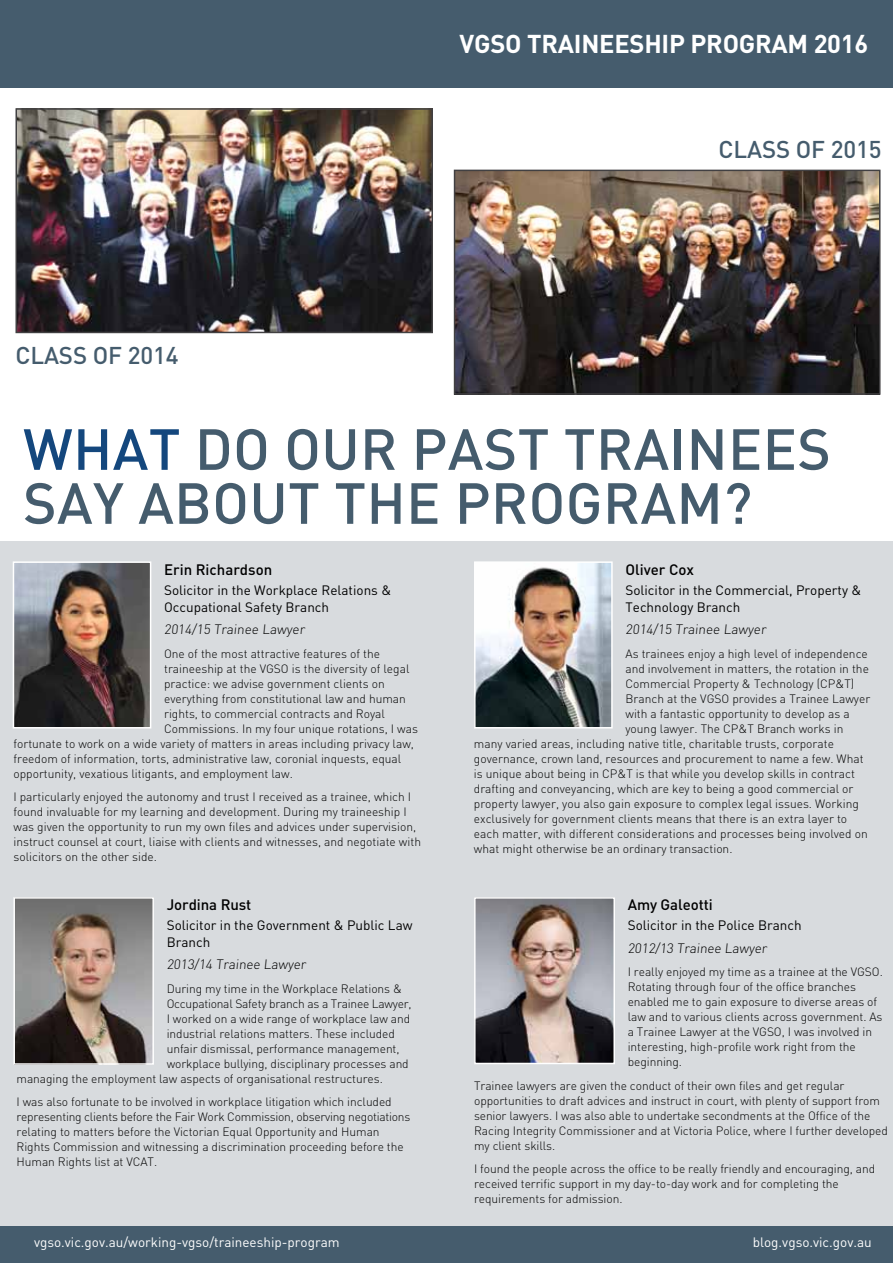
<style>
.page{position:relative;width:893px;height:1263px;background:#fff}
.page>*{position:absolute;margin:0;border:0;box-sizing:border-box;transform-origin:0 0}
.t1{font:500 57px/54px "DIN";letter-spacing:.005em;color:#455c6d}
.t2{font:700 25.5px "DIN";letter-spacing:-.01em;color:#fff}
.t3{font:500 24px "DIN";letter-spacing:-.005em;color:#455c6d}
.t4{font:500 15px "DIN";color:#000}
.t5{font:13.5px/16.5px "DIN";color:#000}
.t6{font:300 13.5px "DIN";color:#000}
.t7{font:13.5px "DIN";color:#fff}
.t8{font:300 12px/15px "DIN";color:#000}
.t9{font:300 12px "DIN";letter-spacing:-.02em;color:#000}
.s1{color:#14477d}
</style>
<div class="page">
<div style="left:1px;top:541px;width:892px;height:685px;background:#d8dbde"></div>
<img style="left:16px;top:900px;width:135px;height:162px">
<div style="left:13px;top:897px;width:141px;height:168px;border:2px solid #fff"></div>
<img style="left:477px;top:900px;width:135px;height:161px">
<div style="left:474px;top:897px;width:141px;height:167px;border:2px solid #fff"></div>
<img style="left:18px;top:111px;width:412px;height:219px">
<div style="left:15px;top:108px;width:418px;height:225px;border:2px solid #414042"></div>
<img style="left:457px;top:173px;width:420px;height:219px">
<div style="left:454px;top:170px;width:426px;height:225px;border:2px solid #414042"></div>
<img style="left:16px;top:564px;width:132px;height:161px">
<div style="left:13px;top:561px;width:138px;height:167px;border:2px solid #fff"></div>
<img style="left:477px;top:564px;width:133px;height:161px">
<div style="left:474px;top:561px;width:139px;height:167px;border:2px solid #fff"></div>
<div style="left:0;top:0;width:893px;height:87px;background:#455c6d"></div>
<div style="left:0;top:1226px;width:893px;height:37px;background:#455c6d"></div>
<h2 class="t2" style="left:460px;top:27px;width:410px">VGSO TRAINEESHIP PROGRAM 2016</h2>
<h3 class="t3" style="left:16px;top:340px;width:164px">CLASS OF 2014</h3>
<h3 class="t3" style="left:719px;top:134px;width:164px">CLASS OF 2015</h3>
<h1 class="t1" style="left:23px;top:420px;width:809px"><span class="s1">WHAT</span> DO OUR PAST TRAI NEES<br>SAY ABOUT</h1>
<h1 class="t1" style="left:334px;top:474px;width:419px">THE PROGRAM ?</h1>
<p class="t4" style="left:164px;top:559px;width:110px">ERIN RICHARDSON</p>
<p class="t5" style="left:164px;top:582px;width:229px">Solicitor in the Workplace Relations &amp;<br>Occupational Safety Branch</p>
<p class="t6" style="left:164px;top:621px;width:144px">2014/15 Trainee Lawyer</p>
<p class="t8" style="left:164px;top:646px;width:218px">One of the most attractive features of the</p>
<p class="t8" style="left:164px;top:661px;width:247px">traineeship at the VGSO is the diversity of legal</p>
<p class="t8" style="left:164px;top:676px;width:222px">practice: we advise government clients on</p>
<p class="t8" style="left:164px;top:691px;width:243px">everything from constitutional law and human</p>
<p class="t8" style="left:164px;top:706px;width:222px">rights, to commercial contracts and Royal</p>
<p class="t8" style="left:164px;top:721px;width:255px">Commissions. In my four unique rotations, I was</p>
<p class="t8" style="left:13px;top:736px;width:402px">fortunate to work on a wide variety of matters in areas including privacy law,</p>
<p class="t8" style="left:13px;top:751px;width:389px">freedom of information, torts, administrative law, coronial inquests, equal</p>
<p class="t8" style="left:13px;top:766px;width:281px">opportunity, vexatious litigants, and employment law.</p>
<p class="t8" style="left:13px;top:789px;width:409px">I particularly enjoyed the autonomy and trust I received as a trainee, which I found invaluable for my learning and development. During my traineeship I was given the opportunity to run my own files and advices under supervision, instruct counsel at court, liaise with clients and witnesses, and negotiate with solicitors on the other side.</p>
<p class="t4" style="left:167px;top:894px;width:86px">JORDINA RUST</p>
<p class="t5" style="left:167px;top:917px;width:247px">Solicitor in the Government &amp; Public Law<br>Branch</p>
<p class="t6" style="left:167px;top:956px;width:143px">2013/14 Trainee Lawyer</p>
<p class="t8" style="left:167px;top:980px;width:237px">During my time in the Workplace Relations &amp;</p>
<p class="t9" style="left:167px;top:996px;width:246px">Occupational Safety branch as a Trainee Lawyer,</p>
<p class="t8" style="left:167px;top:1010px;width:245px">I worked on a wide range of workplace law and</p>
<p class="t8" style="left:167px;top:1025px;width:230px">industrial relations matters. These included</p>
<p class="t8" style="left:167px;top:1040px;width:234px">unfair dismissal, performance management,</p>
<p class="t8" style="left:167px;top:1055px;width:244px">workplace bullying, disciplinary processes and</p>
<p class="t8" style="left:17px;top:1070px;width:368px">managing the employment law aspects of organisational restructures.</p>
<p class="t8" style="left:17px;top:1094px;width:395px">I was also fortunate to be involved in workplace litigation which included representing clients before the Fair Work Commission, observing negotiations relating to matters before the Victorian Equal Opportunity and Human Rights Commission and witnessing a discrimination proceeding before the Human Rights list at VCAT.</p>
<p class="t4" style="left:625px;top:559px;width:70px">OLIVER COX</p>
<p class="t5" style="left:625px;top:582px;width:237px">Solicitor in the Commercial, Property &amp;<br>Technology Branch</p>
<p class="t6" style="left:625px;top:621px;width:144px">2014/15 Trainee Lawyer</p>
<p class="t8" style="left:625px;top:646px;width:244px">As trainees enjoy a high level of independence</p>
<p class="t8" style="left:625px;top:661px;width:245px">and involvement in matters, the rotation in the</p>
<p class="t8" style="left:625px;top:676px;width:230px">Commercial Property &amp; Technology (CP&amp;T)</p>
<p class="t8" style="left:625px;top:691px;width:246px">Branch at the VGSO provides a Trainee Lawyer</p>
<p class="t8" style="left:625px;top:706px;width:226px">with a fantastic opportunity to develop as a</p>
<p class="t8" style="left:625px;top:721px;width:219px">young lawyer. The CP&amp;T Branch works in</p>
<p class="t8" style="left:474px;top:736px;width:361px">many varied areas, including native title, charitable trusts, corporate</p>
<p class="t8" style="left:474px;top:751px;width:391px">governance, crown land, resources and procurement to name a few. What</p>
<p class="t8" style="left:474px;top:766px;width:383px">is unique about being in CP&amp;T is that while you develop skills in contract</p>
<p class="t8" style="left:474px;top:781px;width:381px">drafting and conveyancing, which are key to being a good commercial or</p>
<p class="t8" style="left:474px;top:796px;width:386px">property lawyer, you also gain exposure to complex legal issues. Working</p>
<p class="t8" style="left:474px;top:811px;width:375px">exclusively for government clients means that there is an extra layer to</p>
<p class="t8" style="left:474px;top:826px;width:395px">each matter, with different considerations and processes being involved on</p>
<p class="t8" style="left:474px;top:841px;width:260px">what might otherwise be an ordinary transaction.</p>
<p class="t4" style="left:628px;top:894px;width:87px">AMY GALEOTTI</p>
<p class="t5" style="left:628px;top:917px;width:175px">Solicitor in the Police Branch</p>
<p class="t6" style="left:628px;top:939px;width:143px">2012/13 Trainee Lawyer</p>
<p class="t8" style="left:628px;top:964px;width:257px">I really enjoyed my time as a trainee at the VGSO.<br>Rotating through four of the office branches enabled me to gain exposure to diverse areas of law and to various clients across government. As a Trainee Lawyer at the VGSO, I was involved in interesting, high-profile work right from the beginning.</p>
<p class="t8" style="left:474px;top:1078px;width:415px">Trainee lawyers are given the conduct of their own files and get regular opportunities to draft advices and instruct in court, with plenty of support from senior lawyers. I was also able to undertake secondments at the Office of the Racing Integrity Commissioner and at Victoria Police, where I further developed my client skills.</p>
<p class="t8" style="left:474px;top:1161px;width:403px">I found the people across the office to be really friendly and encouraging, and received terrific support in my day-to-day work and for completing the requirements for admission.</p>
<p class="t7" style="left:34px;top:1234px;width:307px">vgso.vic.gov.au/working-vgso/traineeship-program</p>
<p class="t7" style="left:753px;top:1234px;width:120px">blog.vgso.vic.gov.au</p>
</div>
